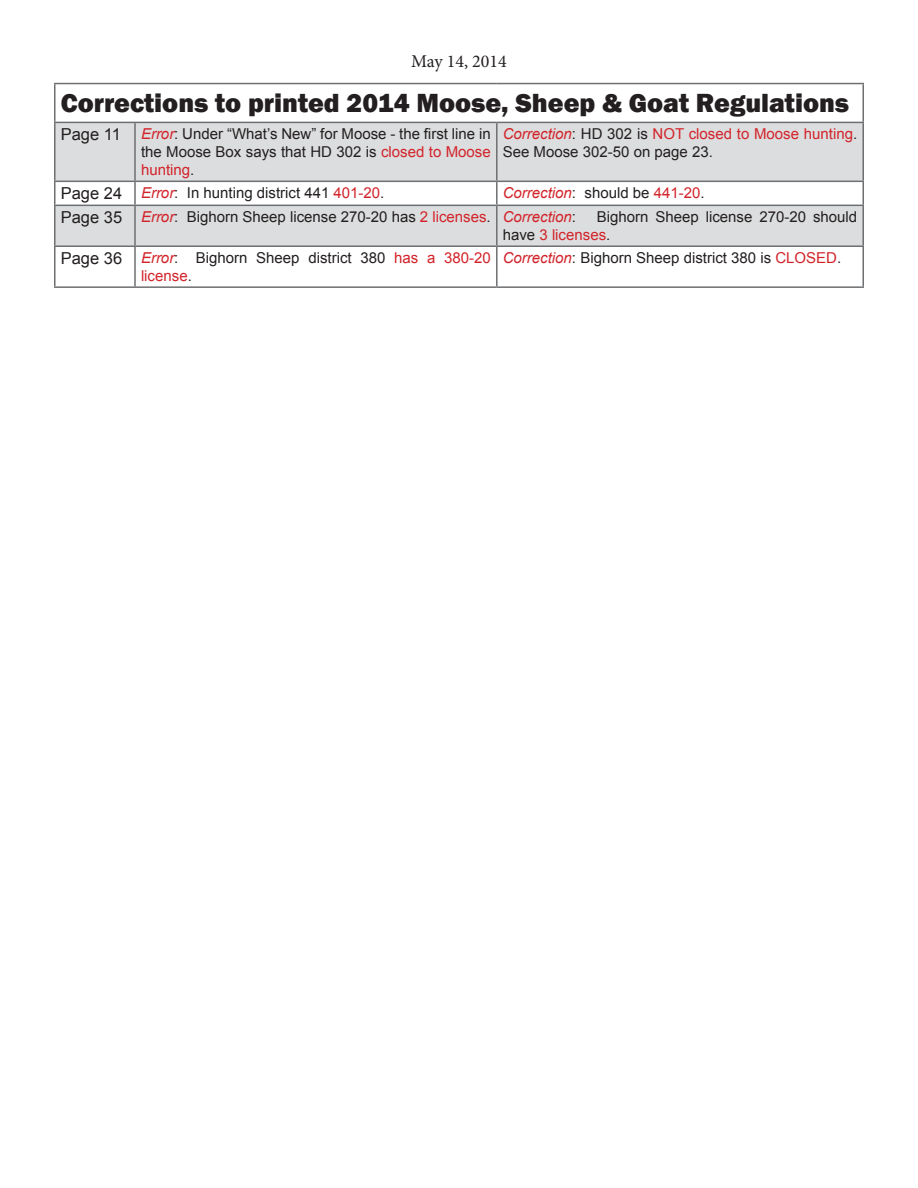
<style>
.page{position:relative;width:918px;height:1188px;background:#fff}
.page>*{position:absolute;margin:0;border:0;box-sizing:border-box;transform-origin:0 0}
.t1{font:800 27px "Franklin Gothic";color:#231f20}
.t2{font:18px "Minion Pro";color:#231f20}
.t3{font:15px/18px "Arial";color:#231f20}
.s1{font-size:16.5px}
.s2{font-style:italic;color:#d2232a}
.s3{color:#d2232a}
</style>
<div class="page">
<svg style="left:56px;top:123px;width:806px;height:123px;fill:#dcddde"></svg>
<hr style="left:54px;top:83px;width:81px;height:1px;background:#6d6f71">
<hr style="left:54px;top:84px;width:2px;height:38px;background:#6d6f71">
<hr style="left:135px;top:83px;width:362px;height:1px;background:#6d6f71">
<hr style="left:497px;top:83px;width:367px;height:1px;background:#6d6f71">
<hr style="left:862px;top:84px;width:2px;height:38px;background:#6d6f71">
<hr style="left:54px;top:122px;width:81px;height:1px;background:#6d6f71">
<hr style="left:54px;top:123px;width:2px;height:58px;background:#6d6f71">
<hr style="left:135px;top:122px;width:362px;height:1px;background:#6d6f71">
<hr style="left:134px;top:123px;width:2px;height:58px;background:#6d6f71">
<hr style="left:497px;top:122px;width:367px;height:1px;background:#6d6f71">
<hr style="left:496px;top:123px;width:2px;height:58px;background:#6d6f71">
<hr style="left:862px;top:123px;width:2px;height:58px;background:#6d6f71">
<hr style="left:54px;top:181px;width:81px;height:1px;background:#6d6f71">
<hr style="left:54px;top:182px;width:2px;height:23px;background:#6d6f71">
<hr style="left:135px;top:181px;width:362px;height:1px;background:#6d6f71">
<hr style="left:134px;top:182px;width:2px;height:23px;background:#6d6f71">
<hr style="left:497px;top:181px;width:367px;height:1px;background:#6d6f71">
<hr style="left:496px;top:182px;width:2px;height:23px;background:#6d6f71">
<hr style="left:862px;top:182px;width:2px;height:23px;background:#6d6f71">
<hr style="left:54px;top:205px;width:81px;height:1px;background:#6d6f71">
<hr style="left:54px;top:206px;width:2px;height:40px;background:#6d6f71">
<hr style="left:135px;top:205px;width:362px;height:1px;background:#6d6f71">
<hr style="left:134px;top:206px;width:2px;height:40px;background:#6d6f71">
<hr style="left:497px;top:205px;width:367px;height:1px;background:#6d6f71">
<hr style="left:496px;top:206px;width:2px;height:40px;background:#6d6f71">
<hr style="left:862px;top:206px;width:2px;height:40px;background:#6d6f71">
<hr style="left:54px;top:246px;width:81px;height:1px;background:#6d6f71">
<hr style="left:54px;top:247px;width:2px;height:39px;background:#6d6f71">
<hr style="left:135px;top:246px;width:362px;height:1px;background:#6d6f71">
<hr style="left:134px;top:247px;width:2px;height:39px;background:#6d6f71">
<hr style="left:497px;top:246px;width:367px;height:1px;background:#6d6f71">
<hr style="left:496px;top:247px;width:2px;height:39px;background:#6d6f71">
<hr style="left:862px;top:247px;width:2px;height:39px;background:#6d6f71">
<hr style="left:54px;top:286px;width:81px;height:2px;background:#6d6f71">
<hr style="left:135px;top:286px;width:362px;height:2px;background:#6d6f71">
<hr style="left:497px;top:286px;width:367px;height:2px;background:#6d6f71">
<p class="t2" style="left:411px;top:49px;width:97px">May 14, 2014</p>
<h1 class="t1" style="left:61px;top:86px;width:790px">Corrections to printed 2014 Moose, Sheep &amp; Goat Regulations</h1>
<p class="t3" style="left:141px;top:125px;width:351px;text-align:justify;text-indent:-80px"><span class="s1">Page 11</span> <span class="s2">Error</span>: Under “What’s New” for Moose - the first line in the Moose Box says that HD 302 is <span class="s3">closed to Moose hunting</span>.</p>
<p class="t3" style="left:503px;top:125px;width:356px"><span class="s2">Correction</span>: HD 302 is <span class="s3">NOT closed to Moose hunting</span>.<br>See Moose 302-50 on page 23.</p>
<p class="t3" style="left:61px;top:184px;width:325px"><span class="s1">Page 24</span> <span class="s2">Error</span>: In hunting district 441 <span class="s3">401-20</span>.</p>
<p class="t3" style="left:61px;top:181px;width:645px;line-height:24px;text-indent:442px"><span class="s2">Correction</span>: should be <span class="s3">441-20</span>.<br><span class="s1">Page 35</span> <span class="s2">Error</span>: Bighorn Sheep license 270-20 has <span class="s3">2 licenses</span>. <span class="s2">Correction</span>:</p>
<p class="t3" style="left:503px;top:208px;width:356px;text-indent:94px">Bighorn Sheep license 270-20 should have <span class="s3">3 licenses</span>.</p>
<p class="t3" style="left:141px;top:249px;width:351px;text-indent:-80px"><span class="s1">Page 36</span> <span class="s2">Error</span>: Bighorn Sheep district 380 <span class="s3">has a 380-20 license</span>.</p>
<p class="t3" style="left:503px;top:249px;width:340px"><span class="s2">Correction</span>: Bighorn Sheep district 380 is <span class="s3">CLOSED</span>.</p>
</div>
